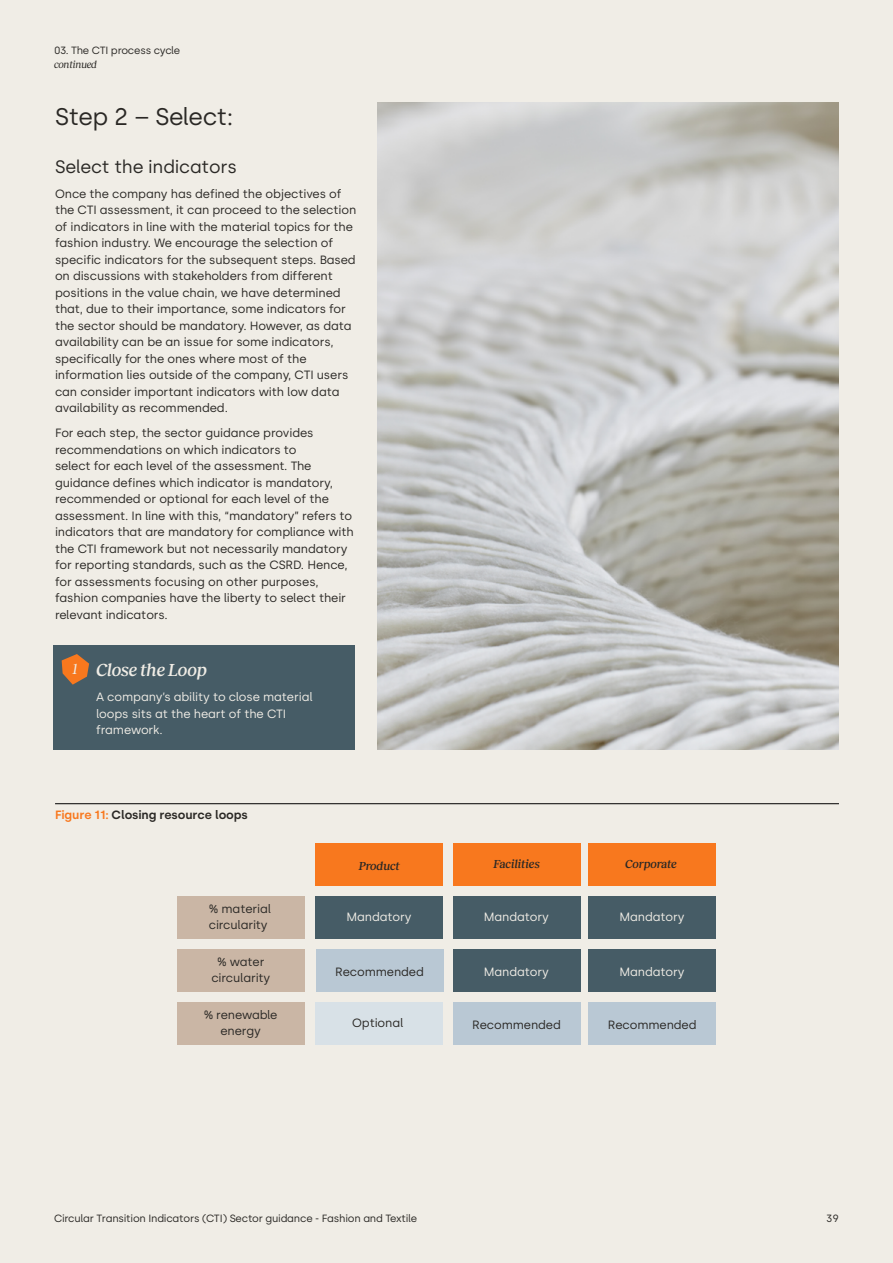
<style>
.page{position:relative;width:893px;height:1263px;background:#f0ede6}
.page>*{position:absolute;margin:0;border:0;box-sizing:border-box;transform-origin:0 0}
.t1{font:24px "Silka";letter-spacing:-.02em;color:#2a2825}
.t2{font:18px "Silka";letter-spacing:-.01em;color:#2a2825}
.t3{font:italic 500 18px "Reckless";letter-spacing:-.01em;color:#f0ede6}
.t4{font:italic 15px "Reckless";color:#f0ede6}
.t5{font:12px/16.5px "Silka";letter-spacing:-.01em;color:#2a2825}
.t6{font:12px/16.5px "Silka";letter-spacing:-.01em;color:#f0ede6}
.t7{font:600 12px "Silka";letter-spacing:-.01em;color:#2a2825}
.t8{font:italic 500 12px "Reckless";letter-spacing:-.015em;color:#2a2825}
.t9{font:10.5px "Silka";letter-spacing:-.02em;color:#2a2825}
.t10{font:italic 10.5px "Reckless";letter-spacing:-.03em;color:#2a2825}
.s1{color:#f8781e}
</style>
<div class="page">
<img style="left:377px;top:102px;width:462px;height:647px">
<div style="left:53px;top:645px;width:301px;height:104px;background:#465c66"></div>
<svg style="left:62px;top:654px;width:27px;height:31px"></svg>
<hr style="left:55px;top:803px;width:784px;height:1px;background:#000">
<div style="left:177px;top:896px;width:127px;height:43px;background:#cab6a5"></div>
<div style="left:316px;top:896px;width:127px;height:43px;background:#465c66"></div>
<div style="left:316px;top:843px;width:127px;height:43px;background:#f8781e"></div>
<div style="left:453px;top:896px;width:128px;height:43px;background:#465c66"></div>
<div style="left:453px;top:843px;width:128px;height:43px;background:#f8781e"></div>
<div style="left:588px;top:896px;width:128px;height:43px;background:#465c66"></div>
<div style="left:588px;top:843px;width:128px;height:43px;background:#f8781e"></div>
<div style="left:177px;top:949px;width:128px;height:43px;background:#cab6a5"></div>
<div style="left:316px;top:1002px;width:127px;height:43px;background:#d8e1e7"></div>
<div style="left:453px;top:949px;width:128px;height:43px;background:#465c66"></div>
<div style="left:588px;top:949px;width:128px;height:43px;background:#465c66"></div>
<div style="left:177px;top:1002px;width:127px;height:43px;background:#cab6a5"></div>
<div style="left:316px;top:949px;width:127px;height:43px;background:#b9c8d4"></div>
<div style="left:453px;top:1002px;width:128px;height:43px;background:#b9c8d4"></div>
<div style="left:588px;top:1002px;width:128px;height:43px;background:#b9c8d4"></div>
<p class="t9" style="left:54px;top:44px;width:128px">03. The CTI process cycle</p>
<p class="t10" style="left:54px;top:56px;width:45px">continued</p>
<h1 class="t1" style="left:55px;top:102px;width:180px">Step 2 – Select:</h1>
<h2 class="t2" style="left:55px;top:156px;width:183px">Select the indicators</h2>
<p class="t5" style="left:55px;top:185px;width:303px">Once the company has defined the objectives of the CTI assessment, it can proceed to the selection of indicators in line with the material topics for the fashion industry. We encourage the selection of specific indicators for the subsequent steps. Based on discussions with stakeholders from different positions in the value chain, we have determined that, due to their importance, some indicators for the sector should be mandatory. However, as data availability can be an issue for some indicators, specifically for the ones where most of the information lies outside of the company, CTI users can consider important indicators with low data availability as recommended.</p>
<p class="t5" style="left:55px;top:425px;width:300px">For each step, the sector guidance provides recommendations on which indicators to<br>select for each level of the assessment. The guidance defines which indicator is mandatory, recommended or optional for each level of the assessment. In line with this, “mandatory” refers to indicators that are mandatory for compliance with the CTI framework but not necessarily mandatory for reporting standards, such as the CSRD. Hence, for assessments focusing on other purposes, fashion companies have the liberty to select their relevant indicators.</p>
<p class="t4" style="left:73px;top:658px;width:7px">1</p>
<h2 class="t3" style="left:96px;top:657px;width:112px">Close the Loop</h2>
<p class="t6" style="left:96px;top:689px;width:218px">A company’s ability to close material loops sits at the heart of the CTI framework.</p>
<p class="t7" style="left:55px;top:808px;width:194px"><span class="s1">Figure 11:</span> Closing resource loops</p>
<p class="t8" style="left:359px;top:857px;width:43px">Product</p>
<p class="t8" style="left:493px;top:855px;width:48px">Facilities</p>
<p class="t8" style="left:625px;top:855px;width:53px">Corporate</p>
<p class="t5" style="left:209px;top:900px;width:64px">% material circularity</p>
<p class="t5" style="left:211px;top:953px;width:61px;text-align:center">% water circularity</p>
<p class="t5" style="left:204px;top:1006px;width:75px;text-align:center">% renewable energy</p>
<p class="t5" style="left:352px;top:1014px;width:53px">Optional</p>
<p class="t6" style="left:346px;top:909px;width:67px">Mandatory</p>
<p class="t6" style="left:484px;top:909px;width:67px">Mandatory</p>
<p class="t6" style="left:619px;top:909px;width:67px">Mandatory</p>
<p class="t6" style="left:484px;top:964px;width:67px">Mandatory</p>
<p class="t6" style="left:619px;top:964px;width:67px">Mandatory</p>
<p class="t5" style="left:335px;top:964px;width:90px">Recommended</p>
<p class="t5" style="left:472px;top:1016px;width:90px">Recommended</p>
<p class="t5" style="left:608px;top:1016px;width:90px">Recommended</p>
<p class="t9" style="left:54px;top:1212px;width:365px">Circular Transition Indicators (CTI) Sector guidance - Fashion and Textile</p>
<p class="t9" style="left:826px;top:1212px;width:14px">39</p>
</div>
